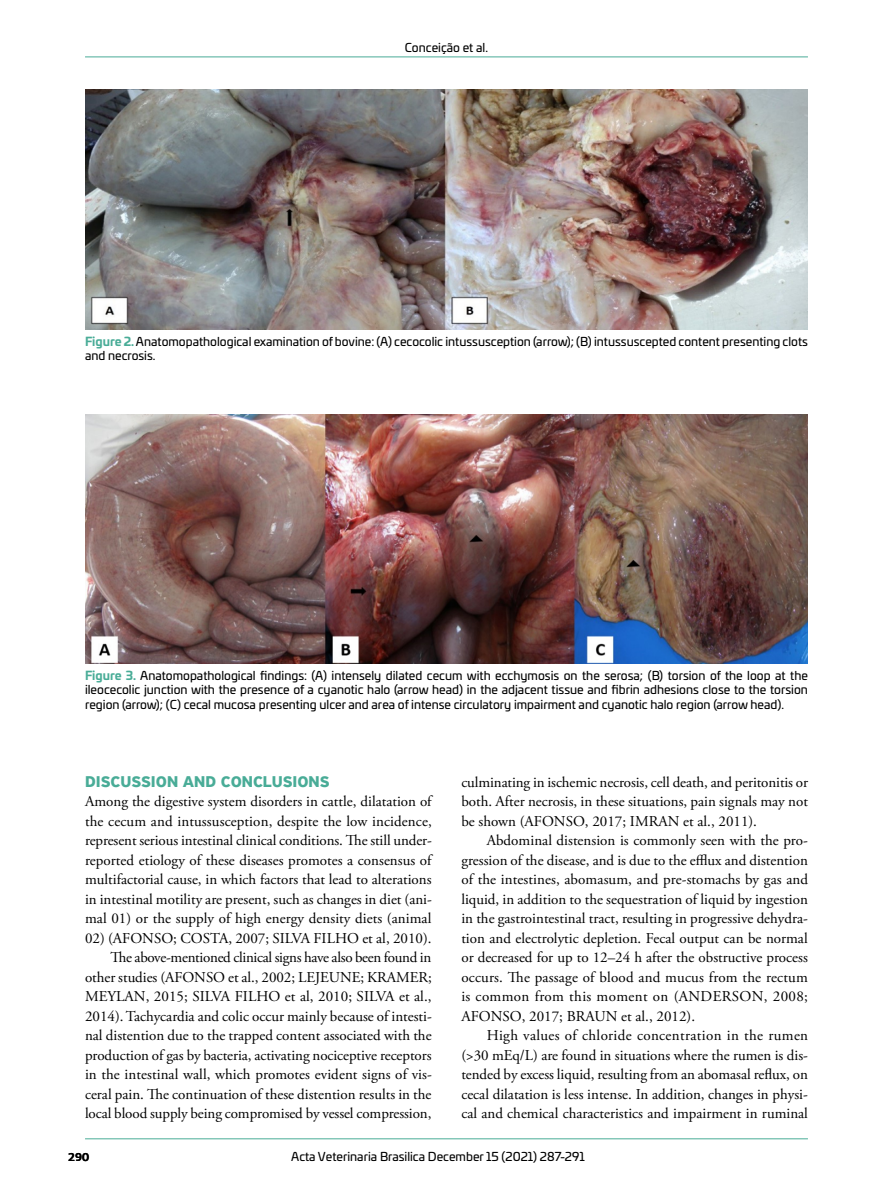
<style>
.page{position:relative;width:893px;height:1191px;background:#fff}
.page>*{position:absolute;margin:0;border:0;box-sizing:border-box;transform-origin:0 0}
.t1{font:700 16.5px "PF Highway Sans Pro";color:#49ac97}
.t2{font:15px/19.5px "Adobe Garamond Pro";color:#000;text-align:justify}
.t3{font:12px/14.4px "Univia Pro";color:#000}
.t4{font:700 12px "PF Agora Sans Pro";color:#000}
.s1{font-weight:700;color:#49ac97}
</style>
<div class="page">
<hr style="left:85px;top:57px;width:723px;height:1px;background:#49ac97">
<hr style="left:85px;top:1138px;width:723px;height:1px;background:#49ac97">
<img style="left:85px;top:89px;width:723px;height:241px">
<img style="left:85px;top:414px;width:723px;height:250px">
<p class="t3" style="left:405px;top:39px;width:85px">Conceição et al.</p>
<p class="t3" style="left:85px;top:333px;width:724px"><span class="s1">Figure 2.</span> Anatomopathological examination of bovine: (A) cecocolic intussusception (arrow); (B) intussuscepted content presenting clots and necrosis.</p>
<p class="t3" style="left:85px;top:667px;width:724px;text-align:justify"><span class="s1">Figure 3.</span> Anatomopathological findings: (A) intensely dilated cecum with ecchymosis on the serosa; (B) torsion of the loop at the ileocecolic junction with the presence of a cyanotic halo (arrow head) in the adjacent tissue and fibrin adhesions close to the torsion region (arrow); (C) cecal mucosa presenting ulcer and area of intense circulatory impairment and cyanotic halo region (arrow head).</p>
<p class="t1" style="left:85px;top:771px;width:246px">DISCUSSION AND CONCLUSIONS</p>
<p class="t2" style="left:85px;top:792px;width:348px">Among the digestive system disorders in cattle, dilatation of the cecum and intussusception, despite the low incidence, represent serious intestinal clinical conditions. The still under&shy;reported etiology of these diseases promotes a consensus of multifactorial cause, in which factors that lead to alterations in intestinal motility are present, such as changes in diet (ani&shy;mal 01) or the supply of high energy density diets (animal</p>
<p class="t2" style="left:85px;top:928px;width:348px;text-align:right">02) (AFONSO; COSTA, 2007; SILVA FILHO et al, 2010).<br>The above-mentioned clinical signs have also been found in other studies (AFONSO et al., 2002; LEJEUNE; KRAMER; MEYLAN, 2015; SILVA FILHO et al, 2010; SILVA et al., 2014). Tachycardia and colic occur mainly because of intesti&shy;nal distention due to the trapped content associated with the production of gas by bacteria, activating nociceptive receptors in the intestinal wall, which promotes evident signs of vis&shy;ceral pain. The continuation of these distention results in the local blood supply being compromised by vessel compression,</p>
<p class="t2" style="left:461px;top:772px;width:348px">culminating in ischemic necrosis, cell death, and peritonitis or both. After necrosis, in these situations, pain signals may not be shown (AFONSO, 2017; IMRAN et al., 2011).</p>
<p class="t2" style="left:461px;top:831px;width:348px;text-indent:26px">Abdominal distension is commonly seen with the pro&shy;gression of the disease, and is due to the efflux and distention of the intestines, abomasum, and pre-stomachs by gas and liquid, in addition to the sequestration of liquid by ingestion in the gastrointestinal tract, resulting in progressive dehydra&shy;tion and electrolytic depletion. Fecal output can be normal or decreased for up to 12–24 h after the obstructive process occurs. The passage of blood and mucus from the rectum is common from this moment on (ANDERSON, 2008; AFONSO, 2017; BRAUN et al., 2012).</p>
<p class="t2" style="left:461px;top:1026px;width:348px;text-indent:26px">High values of chloride concentration in the rumen (&gt;30 mEq/L) are found in situations where the rumen is dis&shy;tended by excess liquid, resulting from an abomasal reflux, on cecal dilatation is less intense. In addition, changes in physi&shy;cal and chemical characteristics and impairment in ruminal</p>
<p class="t4" style="left:68px;top:1148px;width:23px">290</p>
<p class="t3" style="left:291px;top:1148px;width:295px">Acta Veterinaria Brasilica December 15 (2021) 287-291</p>
</div>
